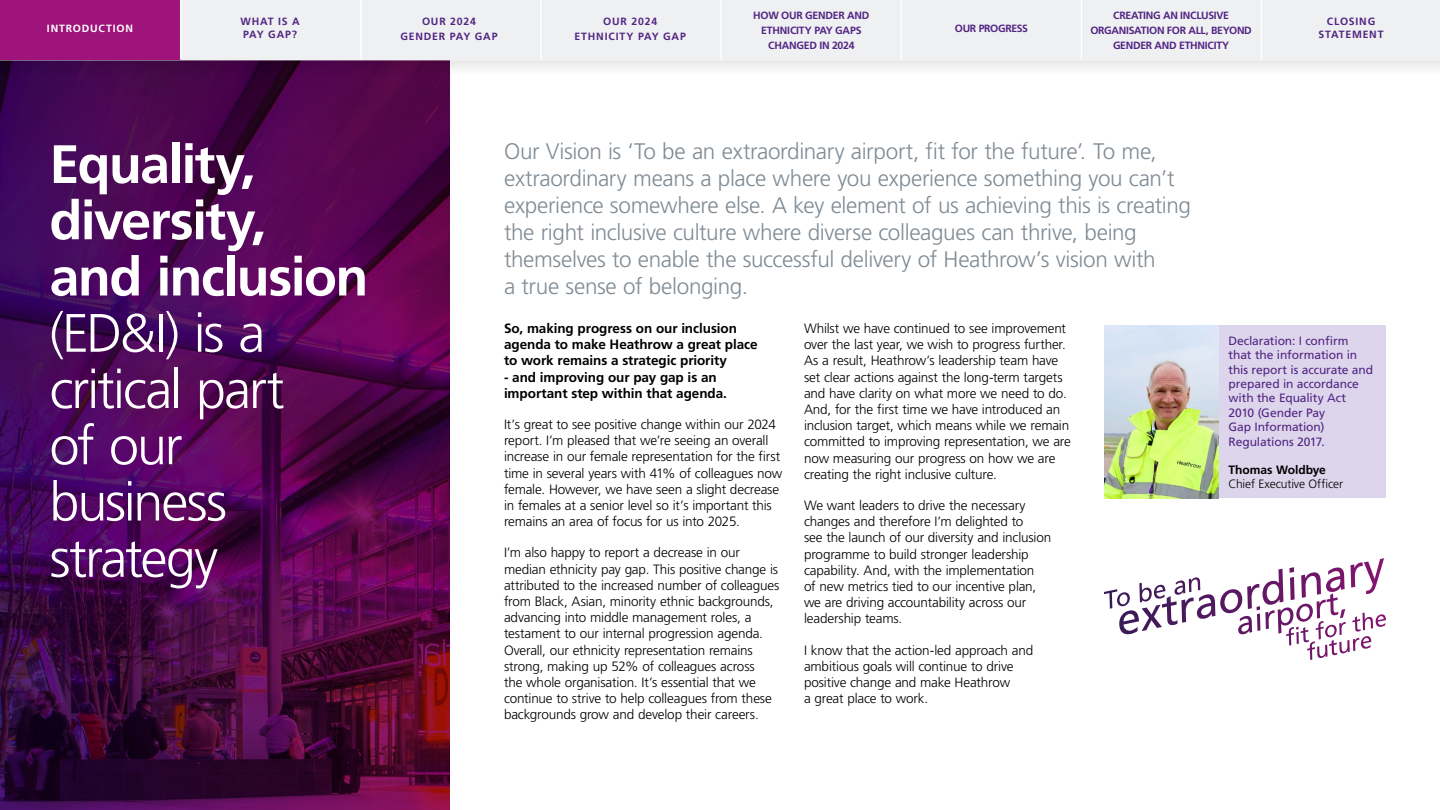
<style>
.page{position:relative;width:1440px;height:810px;background:#fff}
.page>*{position:absolute;margin:0;border:0;box-sizing:border-box;transform-origin:0 0}
.Large_title{font:300 54px/56.2px "Frutiger LT Pro";letter-spacing:-.04em;color:#fff}
.Intro_copy{font:300 22.5px/27px "Frutiger LT Pro";letter-spacing:-.015em;color:#808b94}
.t1{font:300 13.5px/16.2px "Frutiger LT Pro";letter-spacing:-.015em;color:#000}
.First_para_-_bold{font:700 13.5px/16.2px "Frutiger LT Pro";letter-spacing:-.005em;color:#000}
.t2{font:12.08px/14.5px "Frutiger LT Pro";letter-spacing:-.01em;color:#522583}
.t3{font:300 12.08px/14.5px "Frutiger LT Pro";letter-spacing:-.01em;color:#000}
.Large_title-2{font:700 10.5px/15px "Frutiger LT Pro";letter-spacing:-.02em;color:#522583;text-align:center}
.Large_title-3{font:700 10.5px/15px "Frutiger LT Pro";letter-spacing:.075em;color:#522583;text-align:center}
.Large_title-4{font:700 10.5px "Frutiger LT Pro";letter-spacing:.08em;color:#522583}
.t4{font:700 10.5px "Frutiger LT Pro";letter-spacing:.08em;color:#fff}
.s1{font-weight:700}
.s2{font-style:italic}
</style>
<div class="page">
<svg style="left:0;top:84px;width:450px;height:726px;background:#4a064b"></svg>
<div style="left:1219px;top:326px;width:167px;height:172px;background:#ddd5eb"></div>
<img style="left:1104px;top:326px;width:114px;height:172px">
<svg style="left:1139px;top:558px;width:245px;height:51px"></svg>
<svg style="left:0;top:60px;width:1440px;height:24px"></svg>
<div style="left:181px;top:0;width:180px;height:59px;background:#eef0f2"></div>
<div style="left:361px;top:0;width:180px;height:59px;background:#eef0f2"></div>
<div style="left:1261px;top:0;width:179px;height:59px;background:#eef0f2"></div>
<div style="left:541px;top:0;width:180px;height:59px;background:#eef0f2"></div>
<div style="left:901px;top:0;width:180px;height:59px;background:#eef0f2"></div>
<div style="left:721px;top:0;width:180px;height:59px;background:#eef0f2"></div>
<div style="left:1081px;top:0;width:180px;height:59px;background:#eef0f2"></div>
<div style="left:0;top:0;width:180px;height:59px;background:#9e147a"></div>
<hr style="left:180px;top:0;width:2px;height:60px;background:#fff">
<hr style="left:540px;top:0;width:2px;height:60px;background:#fff">
<hr style="left:901px;top:0;width:1px;height:60px;background:#fff">
<hr style="left:1081px;top:0;width:1px;height:60px;background:#fff">
<hr style="left:360px;top:0;width:2px;height:60px;background:#fff">
<hr style="left:720px;top:0;width:2px;height:60px;background:#fff">
<hr style="left:1261px;top:0;width:1px;height:60px;background:#fff">
<p class="t4" style="left:47px;top:23px;width:88px">INTRODUCTION</p>
<p class="Large_title-2" style="left:240px;top:14px;width:61px">WHAT IS A</p>
<p class="Large_title-2" style="left:243px;top:26px;width:55px">PAY GAP?</p>
<p class="Large_title-2" style="left:753px;top:8px;width:118px">HOW OUR GENDER AND<br>ETHNICITY PAY GAPS<br>CHANGED IN 2024</p>
<p class="Large_title-2" style="left:1090px;top:8px;width:163px">CREATING AN INCLUSIVE<br>ORGANISATION FOR ALL, BEYOND<br>GENDER AND ETHNICITY</p>
<p class="Large_title-3" style="left:400px;top:14px;width:99px">OUR 2024<br>GENDER PAY GAP</p>
<p class="Large_title-3" style="left:1319px;top:15px;width:67px;line-height:12.6px">CLOSING<br>STATEMENT</p>
<p class="Large_title-2" style="left:603px;top:14px;width:55px">OUR 2024</p>
<p class="Large_title-4" style="left:575px;top:30px;width:113px">ETHNICITY PAY GAP</p>
<p class="Large_title-2" style="left:955px;top:21px;width:75px">OUR PROGRESS</p>
<p class="Large_title" style="left:50px;top:137px;width:320px"><span class="s1">Equality, diversity, and inclusion </span>(ED&amp;I) is a critical part<br>of our business strategy</p>
<p class="Intro_copy" style="left:504px;top:138px;width:689px">Our Vision is ‘To be an extraordinary airport, fit for the future’<span class="s2">.</span> To me, extraordinary means a place where you experience something you can’t experience somewhere else. A key element of us achieving this is creating the right inclusive culture where diverse colleagues can thrive, being themselves to enable the successful delivery of Heathrow’s vision with<br>a true sense of belonging.</p>
<p class="First_para_-_bold" style="left:504px;top:320px;width:255px">So, making progress on our inclusion agenda to make Heathrow a great place to work remains a strategic priority</p>
<p class="First_para_-_bold" style="left:504px;top:369px;width:225px">- and improving our pay gap is an important step within that agenda.</p>
<p class="t1" style="left:504px;top:416px;width:280px">It’s great to see positive change within our 2024 report. I’m pleased that we’re seeing an overall increase in our female representation for the first time in several years with 41% of colleagues now female. However, we have seen a slight decrease in females at a senior level so it’s important this remains an area of focus for us into 2025.</p>
<p class="t1" style="left:504px;top:545px;width:277px">I’m also happy to report a decrease in our median ethnicity pay gap. This positive change is attributed to the increased number of colleagues from Black, Asian, minority ethnic backgrounds, advancing into middle management roles, a testament to our internal progression agenda.<br>Overall, our ethnicity representation remains strong, making up 52% of colleagues across<br>the whole organisation. It’s essential that we continue to strive to help colleagues from these backgrounds grow and develop their careers.</p>
<p class="t1" style="left:804px;top:320px;width:268px">Whilst we have continued to see improvement over the last year, we wish to progress further.<br>As a result, Heathrow’s leadership team have set clear actions against the long-term targets and have clarity on what more we need to do.<br>And, for the first time we have introduced an inclusion target, which means while we remain committed to improving representation, we are now measuring our progress on how we are creating the right inclusive culture.</p>
<p class="t1" style="left:804px;top:497px;width:249px">We want leaders to drive the necessary changes and therefore I’m delighted to<br>see the launch of our diversity and inclusion programme to build stronger leadership capability. And, with the implementation<br>of new metrics tied to our incentive plan, we are driving accountability across our leadership teams.</p>
<p class="t1" style="left:804px;top:642px;width:231px">I know that the action-led approach and ambitious goals will continue to drive positive change and make Heathrow<br>a great place to work.</p>
<p class="t2" style="left:1229px;top:333px;width:146px">Declaration: I confirm that the information in this report is accurate and prepared in accordance with the Equality Act<br>2010 (Gender Pay<br>Gap Information)<br>Regulations 2017.</p>
<p class="t3" style="left:1229px;top:462px;width:116px"><span class="s1">Thomas Woldbye<br></span>Chief Executive Officer</p>
</div>
